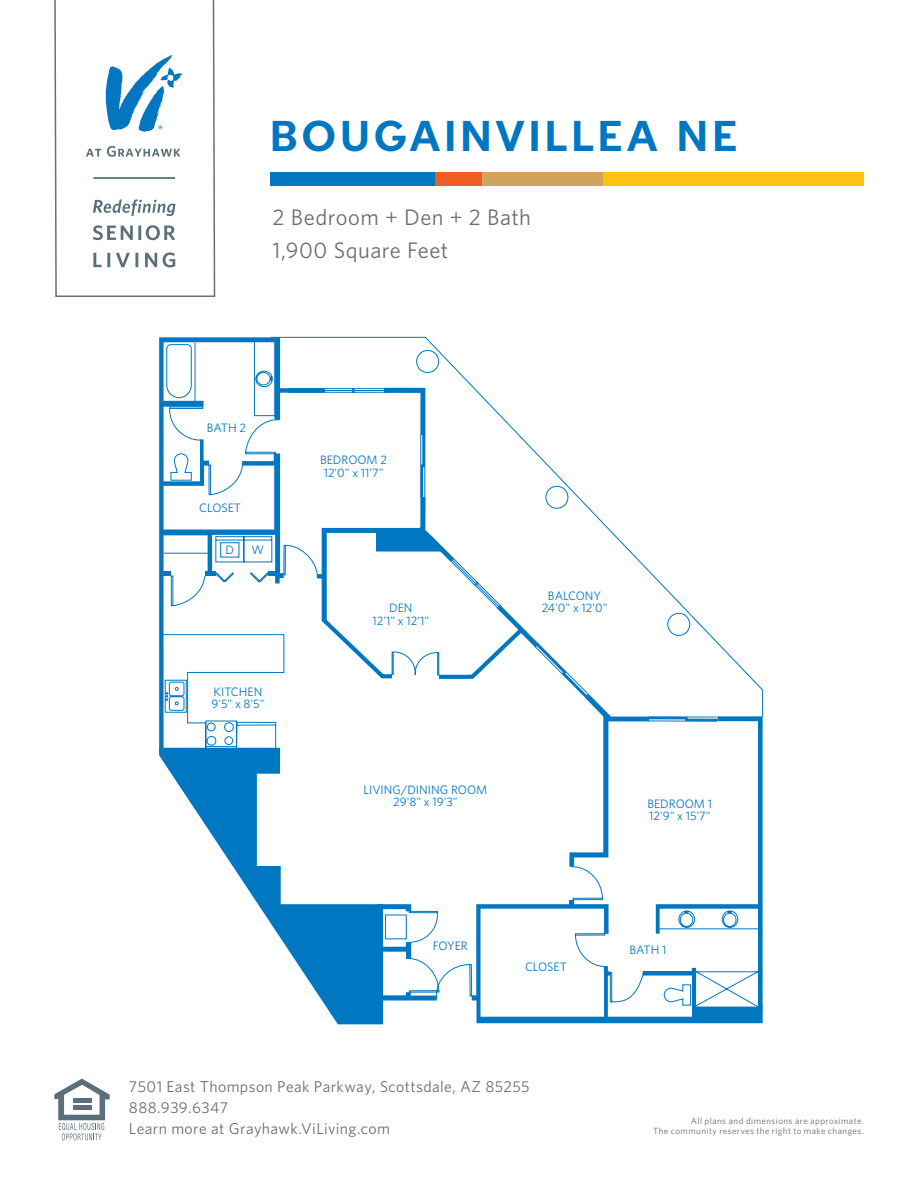
<style>
.page{position:relative;width:918px;height:1188px;background:#fff}
.page>*{position:absolute;margin:0;border:0;box-sizing:border-box;transform-origin:0 0}
.t1{font:700 42px "Neology Deco";letter-spacing:.095em;color:#0077c0}
.t2{font:22.5px "Whitney HTF";letter-spacing:.02em;color:#6c6d70}
.t3{font:15.75px "Whitney HTF";letter-spacing:.025em;color:#6c6d70}
.t4{font:12.3px/12.3px "Whitney";color:#0077c0;text-align:center}
.t5{font:9px/10.5px "Whitney HTF";letter-spacing:.05em;color:#6c6d70;text-align:right}
</style>
<div class="page">
<svg style="left:161px;top:340px;width:602px;height:683px"></svg>
<div style="left:268px;top:571px;width:11px;height:5px;background:#0077c0"></div>
<svg style="left:54px;top:1079px;width:56px;height:61px"></svg>
<div style="left:270px;top:173px;width:167px;height:13px;background:#0077c0"></div>
<div style="left:602px;top:173px;width:262px;height:13px;background:#fec210"></div>
<div style="left:436px;top:173px;width:166px;height:13px;background:#d2a35a"></div>
<div style="left:436px;top:173px;width:46px;height:13px;background:#ef5d22"></div>
<svg style="left:54px;top:0;width:162px;height:297px"></svg>
<p class="t1" style="left:270px;top:111px;width:469px">BOUGAINVILLEA NE</p>
<p class="t2" style="left:273px;top:203px;width:260px">2 Bedroom + Den + 2 Bath</p>
<p class="t2" style="left:273px;top:236px;width:177px">1,900 Square Feet</p>
<p class="t4" style="left:207px;top:421px;width:41px">BATH 2</p>
<p class="t4" style="left:199px;top:501px;width:43px">CLOSET</p>
<p class="t4" style="left:226px;top:543px;width:10px">D</p>
<p class="t4" style="left:252px;top:544px;width:14px">W</p>
<p class="t4" style="left:211px;top:685px;width:55px;text-align:left">KITCHEN<br>9'5" x 8'5"</p>
<p class="t4" style="left:320px;top:454px;width:69px;text-align:left">BEDROOM 2<br>12'0" x 11'7"</p>
<p class="t4" style="left:373px;top:602px;width:58px">DEN<br>12'1" x 12'1"</p>
<p class="t4" style="left:542px;top:589px;width:67px">BALCONY<br>24'0" x 12'0"</p>
<p class="t4" style="left:363px;top:783px;width:125px">LIVING/DINING ROOM<br>29'8" x 19'3"</p>
<p class="t4" style="left:647px;top:797px;width:66px;text-align:left">BEDROOM 1<br>12'9" x 15'7"</p>
<p class="t4" style="left:433px;top:939px;width:37px">FOYER</p>
<p class="t4" style="left:525px;top:961px;width:43px">CLOSET</p>
<p class="t3" style="left:129px;top:1078px;width:402px">7501 East Thompson Peak Parkway, Scottsdale, AZ 85255</p>
<p class="t3" style="left:129px;top:1099px;width:101px">888.939.6347</p>
<p class="t3" style="left:129px;top:1120px;width:263px">Learn more at Grayhawk.ViLiving.com</p>
<p class="t4" style="left:630px;top:943px;width:38px">BATH 1</p>
<p class="t5" style="left:653px;top:1115px;width:212px">All plans and dimensions are approximate.<br>The community reserves the right to make changes.</p>
</div>
